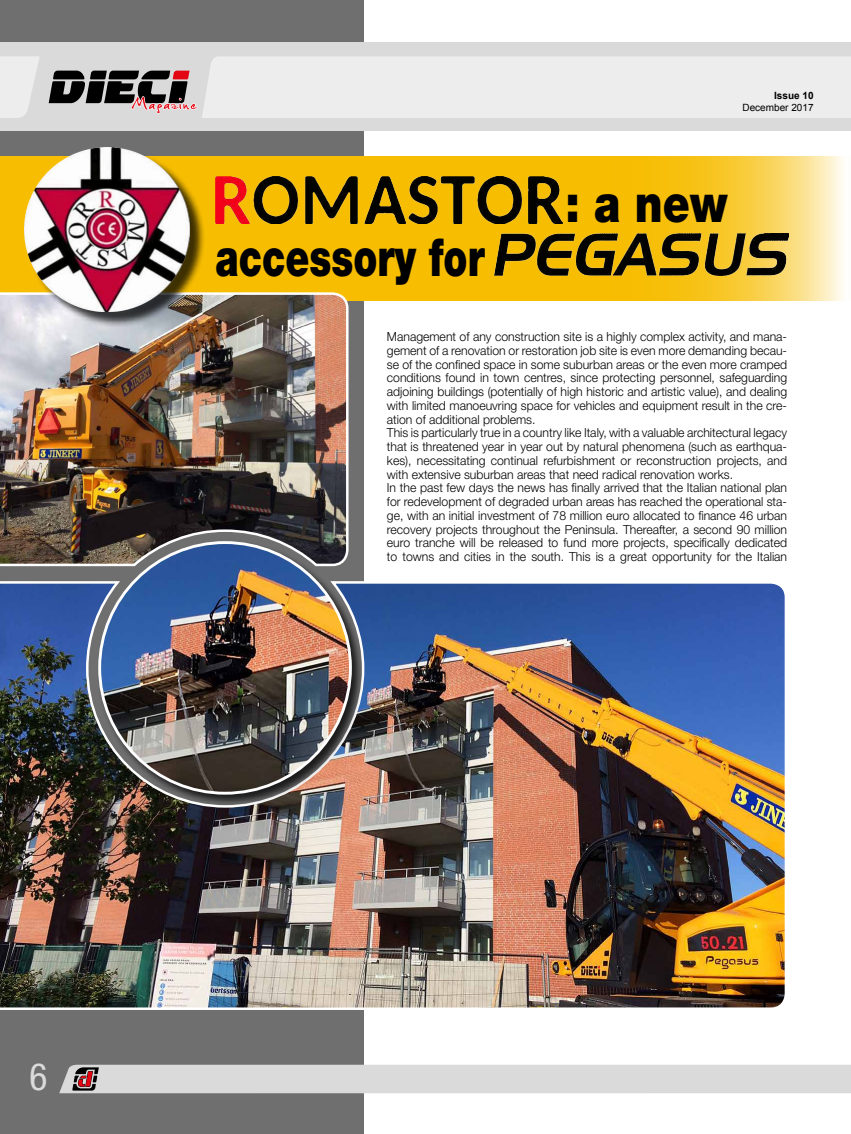
<style>
.page{position:relative;width:851px;height:1134px;background:#fff}
.page>*{position:absolute;margin:0;border:0;box-sizing:border-box;transform-origin:0 0}
.t1{font:900 52.5px "Helvetica Neue LT Std";color:#000;scale:.73 1}
.t2{font:900 52.5px "Helvetica Neue LT Std";color:#000;scale:.82 1}
.t3{font:condensed 37.5px "Helvetica Neue LT Std";color:#dadada}
.t4{font:300 12.5px/13.8px "Helvetica Neue LT Std";color:#000}
.t5{font:10px "Arial";color:#000}
.t6{font:700 10px "Arial";color:#000}
</style>
<div class="page">
<div style="left:0;top:0;width:364px;height:1134px;background:#706f6f"></div>
<hr style="left:850px;top:43px;width:1px;height:88px;background:#dadada">
<div style="left:0;top:43px;width:850px;height:88px;background:#dadada"></div>
<div style="left:202px;top:56px;width:648px;height:62px;background:#ededed"></div>
<svg style="left:49px;top:71px;width:148px;height:43px"></svg>
<div style="left:59px;top:1065px;width:791px;height:28px;background:#dadada"></div>
<svg style="left:0;top:56px;width:39px;height:62px"></svg>
<img style="left:0;top:581px;width:785px;height:429px">
<svg style="left:0;top:156px;width:844px;height:144px;background:#f6c41f"></svg>
<img style="left:215px;top:177px;width:347px;height:46px">
<img style="left:494px;top:234px;width:294px;height:42px">
<img style="left:0;top:291px;width:350px;height:276px">
<div style="left:27px;top:149px;width:178px;height:178px;background:#000;opacity:.75"></div>
<img style="left:25px;top:147px;width:165px;height:165px">
<div style="left:96px;top:539px;width:267px;height:267px;background:#000;opacity:.75"></div>
<img style="left:100px;top:543px;width:250px;height:250px;border-radius:125px">
<h1 class="t1" style="left:215px;top:226px;width:370px">accessory for</h1>
<p class="t6" style="left:774px;top:89px;width:41px">Issue 10</p>
<p class="t5" style="left:742px;top:102px;width:73px">December 2017</p>
<h1 class="t2" style="left:565px;top:172px;width:199px">: a new</h1>
<p class="t4" style="left:387px;top:330px;width:402px">Management of any construction site is a highly complex activity, and mana&shy;gement of a renovation or restoration job site is even more demanding becau&shy;se of the confined space in some suburban areas or the even more cramped conditions found in town centres, since protecting personnel, safeguarding adjoining buildings (potentially of high historic and artistic value), and dealing with limited manoeuvring space for vehicles and equipment result in the cre&shy;ation of additional problems.<br>This is particularly true in a country like Italy, with a valuable architectural legacy that is threatened year in year out by natural phenomena (such as earthqua&shy;kes), necessitating continual refurbishment or reconstruction projects, and with extensive suburban areas that need radical renovation works.<br>In the past few days the news has finally arrived that the Italian national plan for redevelopment of degraded urban areas has reached the operational sta&shy;ge, with an initial investment of 78 million euro allocated to finance 46 urban recovery projects throughout the Peninsula. Thereafter, a second 90 million euro tranche will be released to fund more projects, specifically dedicated to towns and cities in the south. This is a great opportunity for the Italian</p>
<h2 class="t3" style="left:29px;top:1055px;width:19px">6</h2>
</div>
